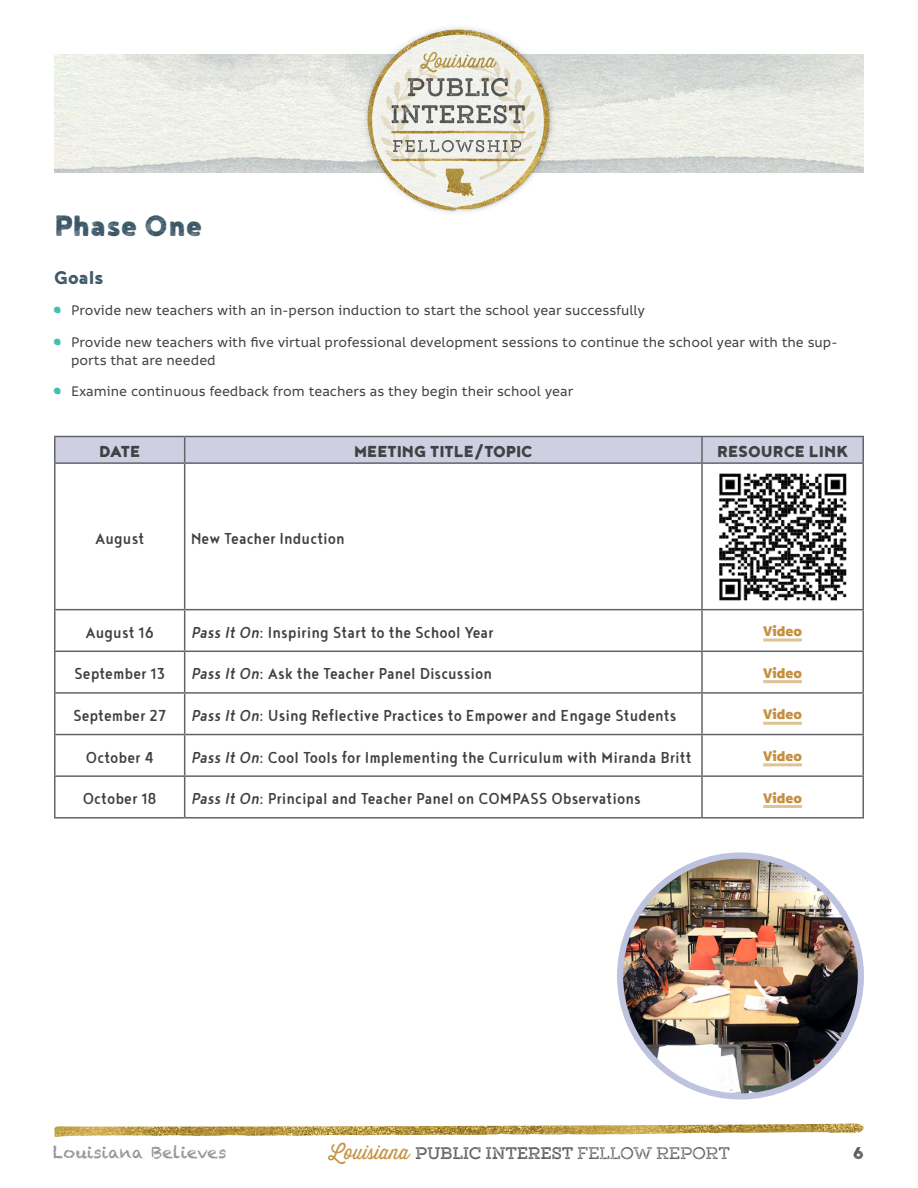
<style>
.page{position:relative;width:918px;height:1188px;background:#fff}
.page>*{position:absolute;margin:0;border:0;box-sizing:border-box;transform-origin:0 0}
.Heading{font:36px "Noyh A Bistro Smoke";color:#385463}
.Heading-2{font:22.5px "Noyh A Cafe Press 1";color:#385463}
.t1{font:21px "Noyh A Bistro Smoke";color:#58595b}
.t2{font:19.5px "Noyh A Text 2";color:#414042}
.t3{font:19.5px "Noyh A Bistro";color:#414042}
.t4{font:16.5px "Chalkduster";color:#939598}
.t5{font:500 15px/18px "Informative";color:#414042}
.t6{font:700 15px "Gist X Upr";letter-spacing:.025em;color:#58595b}
.t7{font:900 15px "Informative";color:#c59040}
.s1{font-family:"Le Osler Stamp";font-weight:400;font-size:24px;color:#36bdaf}
.s2{font-style:italic}
.s3{font-family:"Thirsty Rough Lt One";font-weight:400;font-size:19.5px;color:#c59040}
.s4{font-family:"Gist X Upr Reg";font-weight:400}
</style>
<div class="page">
<img style="left:358px;top:1123px;width:506px;height:12px">
<img style="left:55px;top:1126px;width:303px;height:11px">
<img style="left:54px;top:54px;width:810px;height:119px">
<div style="left:360px;top:22px;width:197px;height:195px;background:#000;opacity:.2"></div>
<img style="left:366px;top:28px;width:186px;height:184px">
<hr style="left:54px;top:464px;width:2px;height:145px;background:#636466">
<hr style="left:184px;top:464px;width:1px;height:145px;background:#636466">
<hr style="left:701px;top:464px;width:2px;height:145px;background:#636466">
<hr style="left:862px;top:464px;width:2px;height:145px;background:#636466">
<hr style="left:54px;top:609px;width:131px;height:1px;background:#636466">
<hr style="left:54px;top:610px;width:2px;height:41px;background:#636466">
<hr style="left:185px;top:609px;width:517px;height:1px;background:#636466">
<hr style="left:184px;top:610px;width:1px;height:41px;background:#636466">
<hr style="left:702px;top:609px;width:162px;height:1px;background:#636466">
<hr style="left:701px;top:610px;width:2px;height:41px;background:#636466">
<hr style="left:862px;top:610px;width:2px;height:41px;background:#636466">
<hr style="left:54px;top:651px;width:131px;height:1px;background:#636466">
<hr style="left:54px;top:652px;width:2px;height:40px;background:#636466">
<hr style="left:185px;top:651px;width:517px;height:1px;background:#636466">
<hr style="left:184px;top:652px;width:1px;height:40px;background:#636466">
<hr style="left:702px;top:651px;width:162px;height:1px;background:#636466">
<hr style="left:701px;top:652px;width:2px;height:40px;background:#636466">
<hr style="left:862px;top:652px;width:2px;height:40px;background:#636466">
<hr style="left:54px;top:692px;width:131px;height:2px;background:#636466">
<hr style="left:54px;top:694px;width:2px;height:40px;background:#636466">
<hr style="left:185px;top:692px;width:517px;height:2px;background:#636466">
<hr style="left:184px;top:694px;width:1px;height:40px;background:#636466">
<hr style="left:702px;top:692px;width:162px;height:2px;background:#636466">
<hr style="left:701px;top:694px;width:2px;height:40px;background:#636466">
<hr style="left:862px;top:694px;width:2px;height:40px;background:#636466">
<hr style="left:54px;top:734px;width:131px;height:1px;background:#636466">
<hr style="left:54px;top:735px;width:2px;height:40px;background:#636466">
<hr style="left:185px;top:734px;width:517px;height:1px;background:#636466">
<hr style="left:184px;top:735px;width:1px;height:40px;background:#636466">
<hr style="left:702px;top:734px;width:162px;height:1px;background:#636466">
<hr style="left:701px;top:735px;width:2px;height:40px;background:#636466">
<hr style="left:862px;top:735px;width:2px;height:40px;background:#636466">
<hr style="left:54px;top:775px;width:131px;height:2px;background:#636466">
<hr style="left:54px;top:777px;width:2px;height:40px;background:#636466">
<hr style="left:185px;top:775px;width:517px;height:2px;background:#636466">
<hr style="left:184px;top:777px;width:1px;height:40px;background:#636466">
<hr style="left:702px;top:775px;width:162px;height:2px;background:#636466">
<hr style="left:701px;top:777px;width:2px;height:40px;background:#636466">
<hr style="left:862px;top:777px;width:2px;height:40px;background:#636466">
<hr style="left:54px;top:817px;width:131px;height:2px;background:#636466">
<hr style="left:185px;top:817px;width:517px;height:2px;background:#636466">
<hr style="left:702px;top:817px;width:162px;height:2px;background:#636466">
<hr style="left:54px;top:436px;width:131px;height:1px;background:#636466">
<hr style="left:54px;top:437px;width:2px;height:25px;background:#636466">
<hr style="left:54px;top:462px;width:131px;height:2px;background:#636466">
<svg style="left:55px;top:436px;width:807px;height:27px;background:#c9cadd"></svg>
<hr style="left:702px;top:436px;width:162px;height:1px;background:#636466">
<hr style="left:701px;top:437px;width:2px;height:25px;background:#636466">
<hr style="left:862px;top:437px;width:2px;height:25px;background:#636466">
<hr style="left:185px;top:462px;width:517px;height:2px;background:#636466">
<hr style="left:702px;top:462px;width:162px;height:2px;background:#636466">
<img style="left:719px;top:473px;width:128px;height:128px">
<hr style="left:763px;top:638px;width:39px;height:3px;background:#dfc295">
<hr style="left:763px;top:680px;width:39px;height:3px;background:#dfc295">
<hr style="left:763px;top:722px;width:39px;height:3px;background:#dfc295">
<hr style="left:763px;top:763px;width:39px;height:3px;background:#dfc295">
<hr style="left:763px;top:805px;width:39px;height:3px;background:#dfc295">
<img style="left:620px;top:859px;width:238px;height:234px">
<div style="left:617px;top:852px;width:247px;height:248px;border:6px solid #bec3df;border-radius:50%"></div>
<p class="Heading" style="left:54px;top:204px;width:150px">Phase One</p>
<p class="Heading-2" style="left:54px;top:264px;width:51px">Goals</p>
<p class="t5" style="left:54px;top:302px;width:593px"><span class="s1">•</span> Provide new teachers with an in-person induction to start the school year successfully</p>
<p class="t5" style="left:71px;top:333px;width:768px;text-indent:-17px"><span class="s1">•</span> Provide new teachers with five virtual professional development sessions to continue the school year with the sup&shy;ports that are needed</p>
<p class="t5" style="left:54px;top:383px;width:521px"><span class="s1">•</span> Examine continuous feedback from teachers as they begin their school year</p>
<p class="t3" style="left:99px;top:440px;width:42px">DATE</p>
<p class="t3" style="left:354px;top:440px;width:180px">MEETING TITLE/TOPIC</p>
<p class="t3" style="left:717px;top:440px;width:132px">RESOURCE LINK</p>
<p class="t2" style="left:95px;top:527px;width:51px">August</p>
<p class="t2" style="left:191px;top:527px;width:156px">New Teacher Induction</p>
<p class="t2" style="left:85px;top:621px;width:70px">August 16</p>
<p class="t2" style="left:191px;top:621px;width:305px"><span class="s2">PassItOn</span>: Inspiring Start to the School Year</p>
<p class="t7" style="left:763px;top:622px;width:40px">Video</p>
<p class="t2" style="left:74px;top:663px;width:92px">September 13</p>
<p class="t2" style="left:191px;top:663px;width:303px"><span class="s2">PassItOn</span>: Ask the Teacher Panel Discussion</p>
<p class="t7" style="left:763px;top:664px;width:40px">Video</p>
<p class="t2" style="left:73px;top:704px;width:95px">September 27</p>
<p class="t2" style="left:191px;top:704px;width:487px"><span class="s2">PassItOn</span>: Using Reflective Practices to Empower and Engage Students</p>
<p class="t7" style="left:763px;top:706px;width:40px">Video</p>
<p class="t2" style="left:86px;top:746px;width:69px">October 4</p>
<p class="t2" style="left:191px;top:746px;width:503px"><span class="s2">PassItOn</span>: Cool Tools for Implementing the Curriculum with Miranda Britt</p>
<p class="t7" style="left:763px;top:747px;width:40px">Video</p>
<p class="t2" style="left:83px;top:788px;width:76px">October 18</p>
<p class="t2" style="left:191px;top:788px;width:452px"><span class="s2">PassItOn</span>: Principal and Teacher Panel on COMPASS Observations</p>
<p class="t7" style="left:763px;top:789px;width:40px">Video</p>
<p class="t4" style="left:53px;top:1143px;width:175px">Louisiana Believes</p>
<p class="t6" style="left:329px;top:1143px;width:402px"><span class="s3">Louisiana</span> PUBLIC INTEREST <span class="s4">FELLOW REPORT</span></p>
<p class="t1" style="left:853px;top:1140px;width:13px">6</p>
</div>
